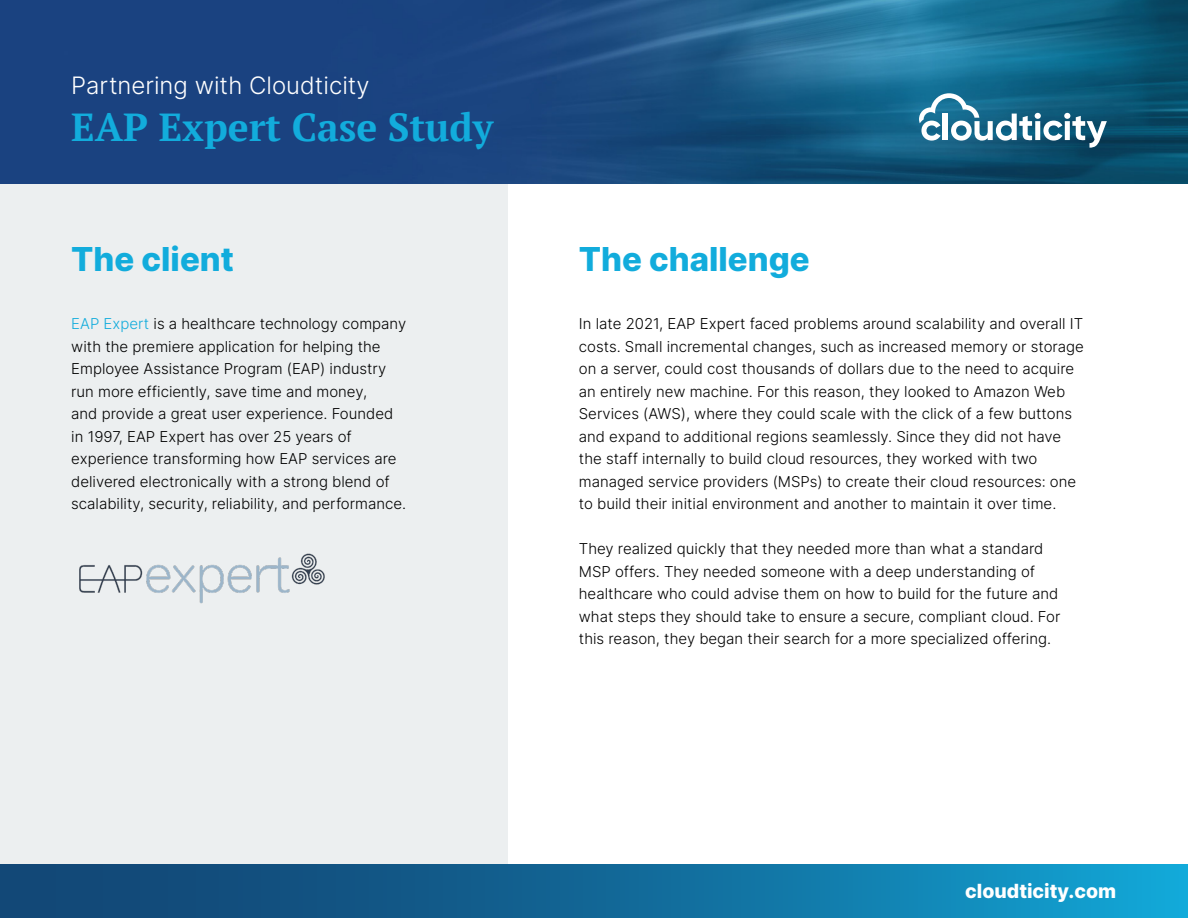
<style>
.page{position:relative;width:1188px;height:918px;background:#fff}
.page>*{position:absolute;margin:0;border:0;box-sizing:border-box;transform-origin:0 0}
.t1{font:700 39px "PT Serif";color:#12acdc}
.t2{font:800 33px "Inter";color:#12acdc}
.t3{font:300 24px "Inter";color:#fff}
.t4{font:800 19.5px "Inter";color:#fff}
.t5{font:300 15px/22.5px "Inter";color:#000}
.s1{color:#12acdc}
</style>
<div class="page">
<div style="left:0;top:0;width:508px;height:918px;background:#eceff0"></div>
<div style="left:0;top:864px;width:1188px;height:54px;background:linear-gradient(to right,#123a69,#129fcf)"></div>
<img style="left:0;top:0;width:1188px;height:184px">
<svg style="left:919px;top:93px;width:188px;height:55px"></svg>
<img style="left:79px;top:553px;width:246px;height:51px">
<p class="t3" style="left:71px;top:68px;width:300px">Partnering with Cloudticity</p>
<p class="t1" style="left:71px;top:102px;width:424px">EAP Expert Case Study</p>
<p class="t2" style="left:71px;top:235px;width:164px">The client</p>
<p class="t5" style="left:71px;top:312px;width:336px"><span class="s1">EAP Expert</span> is a healthcare technology company with the premiere application for helping the Employee Assistance Program (EAP) industry run more efficiently, save time and money,<br>and provide a great user experience. Founded in 1997, EAP Expert has over 25 years of experience transforming how EAP services are delivered electronically with a strong blend of scalability, security, reliability, and performance.</p>
<p class="t2" style="left:579px;top:235px;width:232px">The challenge</p>
<p class="t5" style="left:579px;top:312px;width:507px">In late 2021, EAP Expert faced problems around scalability and overall IT costs. Small incremental changes, such as increased memory or storage on a server, could cost thousands of dollars due to the need to acquire an entirely new machine. For this reason, they looked to Amazon Web Services (AWS), where they could scale with the click of a few buttons and expand to additional regions seamlessly. Since they did not have the staff internally to build cloud resources, they worked with two managed service providers (MSPs) to create their cloud resources: one to build their initial environment and another to maintain it over time.</p>
<p class="t5" style="left:579px;top:537px;width:483px">They realized quickly that they needed more than what a standard MSP offers. They needed someone with a deep understanding of healthcare who could advise them on how to build for the future and what steps they should take to ensure a secure, compliant cloud. For this reason, they began their search for a more specialized offering.</p>
<p class="t4" style="left:965px;top:877px;width:152px">cloudticity.com</p>
</div>
